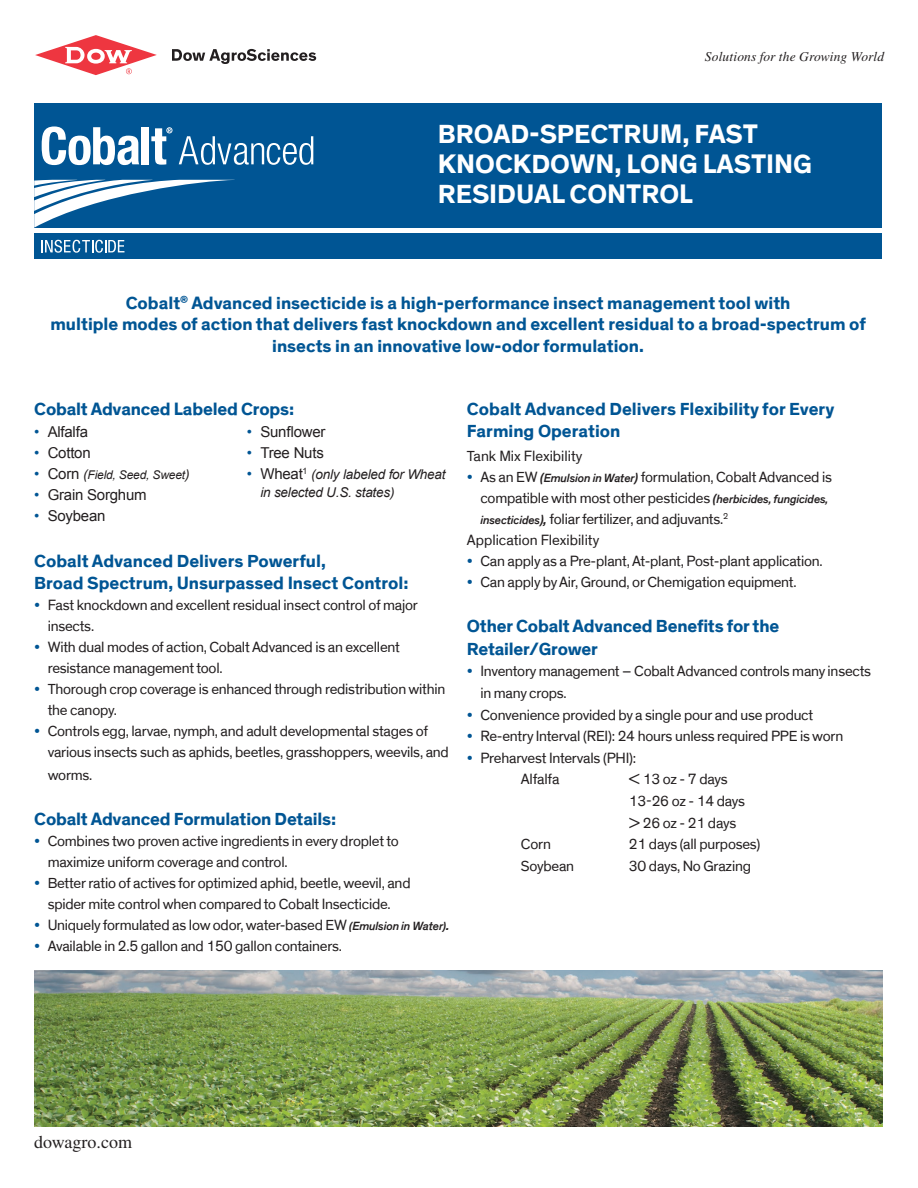
<style>
.page{position:relative;width:918px;height:1188px;background:#fff}
.page>*{position:absolute;margin:0;border:0;box-sizing:border-box;transform-origin:0 0}
.t1{font:700 27px/30px "Dow Corporate";color:#fff}
.t2{font:700 18px/22.5px "Dow Corporate";color:#005594}
.t3{font:18px "Times LT Std";color:#231f20}
.t4{font:15px/21px "Dow Corporate";letter-spacing:-.015em;color:#231f20}
.t5{font:15px "Arial";letter-spacing:-.015em;color:#231f20}
.t6{font:italic 13.5px/18px "Arial";letter-spacing:-.015em;color:#231f20}
.t7{font:italic 13.5px "Times LT Std";letter-spacing:.005em;color:#231f20}
.t8{font:italic 12px "Arial";letter-spacing:-.015em;color:#231f20}
.s1{color:#005594}
.s2{font-style:normal;font-size:15px;color:#005594}
.s3{font-style:normal;font-size:15px}
.s4{font-size:13.5px}
.s5{font-weight:500;font-style:italic;font-size:12px}
.s6{font-weight:500;font-style:italic}
.s7{font-weight:500;font-style:italic;font-size:13.5px}
</style>
<div class="page">
<img style="left:35px;top:971px;width:848px;height:155px">
<div style="left:34px;top:103px;width:848px;height:125px;background:#005594"></div>
<div style="left:34px;top:233px;width:848px;height:26px;background:#005594"></div>
<svg style="left:42px;top:240px;width:82px;height:13px"></svg>
<svg style="left:34px;top:126px;width:280px;height:102px"></svg>
<svg style="left:172px;top:49px;width:144px;height:15px"></svg>
<svg style="left:35px;top:35px;width:122px;height:40px"></svg>
<p class="t7" style="left:705px;top:49px;width:181px">Solutions for the Growing World</p>
<h1 class="t1" style="left:438px;top:119px;width:376px">Broad-Spectrum, Fast<br>Knockdown, Long Lasting<br>Residual Control</h1>
<p class="t2" style="left:50px;top:292px;width:817px;line-height:21.6px;text-align:center">Cobalt<sup>®</sup> Advanced insecticide is a high-performance insect management tool with<br>multiple modes of action that delivers fast knockdown and excellent residual to a broad-spectrum of insects in an innovative low-odor formulation.</p>
<p class="t2" style="left:34px;top:398px;width:262px">Cobalt Advanced Labeled Crops:</p>
<p class="t5" style="left:34px;top:422px;width:55px"><span class="s1">•</span> Alfalfa</p>
<p class="t5" style="left:34px;top:443px;width:58px"><span class="s1">•</span> Cotton</p>
<p class="t8" style="left:34px;top:467px;width:157px"><span class="s2">•</span> <span class="s3">Corn</span> <span class="s4">(</span>Field, Seed, Sweet<span class="s4">)</span></p>
<p class="t5" style="left:34px;top:485px;width:114px"><span class="s1">•</span> Grain Sorghum</p>
<p class="t5" style="left:34px;top:506px;width:73px"><span class="s1">•</span> Soybean</p>
<p class="t5" style="left:247px;top:422px;width:80px"><span class="s1">•</span> Sunflower</p>
<p class="t5" style="left:247px;top:443px;width:78px"><span class="s1">•</span> Tree Nuts</p>
<p class="t6" style="left:260px;top:465px;width:187px;text-indent:-13px"><span class="s2">•</span> <span class="s3">Wheat</span><sup>1</sup> (only labeled for Wheat in selected U.S. states)</p>
<p class="t2" style="left:34px;top:550px;width:376px">Cobalt Advanced Delivers Powerful,<br>Broad Spectrum, Unsurpassed Insect Control:</p>
<p class="t4" style="left:48px;top:595px;width:372px;text-indent:-14px"><span class="s1">•</span> Fast knockdown and excellent residual insect control of major insects.</p>
<p class="t4" style="left:48px;top:637px;width:354px;text-indent:-14px"><span class="s1">•</span> With dual modes of action, Cobalt Advanced is an excellent resistance management tool.</p>
<p class="t4" style="left:48px;top:679px;width:399px;text-indent:-14px"><span class="s1">•</span> Thorough crop coverage is enhanced through redistribution within the canopy.</p>
<p class="t4" style="left:48px;top:721px;width:403px;text-indent:-14px"><span class="s1">•</span> Controls egg, larvae, nymph, and adult developmental stages of various insects such as aphids, beetles, grasshoppers, weevils, and</p>
<p class="t4" style="left:48px;top:765px;width:46px">worms.</p>
<p class="t2" style="left:34px;top:808px;width:303px">Cobalt Advanced Formulation Details:</p>
<p class="t4" style="left:48px;top:831px;width:353px;text-indent:-14px"><span class="s1">•</span> Combines two proven active ingredients in every droplet to maximize uniform coverage and control.</p>
<p class="t4" style="left:34px;top:873px;width:378px;text-align:center"><span class="s1">•</span> Better ratio of actives for optimized aphid, beetle, weevil, and spider mite control when compared to Cobalt Insecticide.</p>
<p class="t4" style="left:34px;top:915px;width:417px"><span class="s1">•</span> Uniquely formulated as low odor, water-based EW <span class="s5">(Emulsion in Water)</span><span class="s6">.</span></p>
<p class="t4" style="left:34px;top:936px;width:309px"><span class="s1">•</span> Available in 2.5 gallon and 150 gallon containers.</p>
<p class="t2" style="left:467px;top:398px;width:369px">Cobalt Advanced Delivers Flexibility for Every<br>Farming Operation</p>
<p class="t4" style="left:467px;top:446px;width:117px">Tank Mix Flexibility</p>
<p class="t4" style="left:467px;top:467px;width:367px"><span class="s1">•</span> As an EW <span class="s7">(</span><span class="s5">Emulsion in Water</span><span class="s7">)</span> formulation, Cobalt Advanced is</p>
<p class="t4" style="left:480px;top:488px;width:350px">compatible with most other pesticides <span class="s7">(</span><span class="s5">herbicides, fungicides,</span></p>
<p class="t4" style="left:480px;top:509px;width:249px"><span class="s5">insecticides</span><span class="s7">)</span><span class="s6">,</span> foliar fertilizer, and adjuvants.<sup>2</sup></p>
<p class="t4" style="left:467px;top:530px;width:134px">Application Flexibility</p>
<p class="t4" style="left:467px;top:551px;width:357px"><span class="s1">•</span> Can apply as a Pre-plant, At-plant, Post-plant application.</p>
<p class="t4" style="left:467px;top:572px;width:331px"><span class="s1">•</span> Can apply by Air, Ground, or Chemigation equipment.</p>
<p class="t2" style="left:467px;top:615px;width:314px">Other Cobalt Advanced Benefits for the<br>Retailer/Grower</p>
<p class="t4" style="left:480px;top:661px;width:392px;line-height:21.6px;text-indent:-14px"><span class="s1">•</span> Inventory management – Cobalt Advanced controls many insects in many crops.</p>
<p class="t4" style="left:467px;top:705px;width:348px"><span class="s1">•</span> Convenience provided by a single pour and use product</p>
<p class="t4" style="left:467px;top:726px;width:378px"><span class="s1">•</span> Re-entry Interval (REI): 24 hours unless required PPE is worn</p>
<p class="t4" style="left:521px;top:747px;width:117px;line-height:21.6px;text-indent:-54px"><span class="s1">•</span> Preharvest Intervals (PHI):<br>Alfalfa</p>
<p class="t4" style="left:629px;top:769px;width:118px;line-height:21.6px">&lt; 13 oz - 7 days<br>13-26 oz - 14 days &gt; 26 oz - 21 days</p>
<p class="t4" style="left:521px;top:834px;width:32px">Corn</p>
<p class="t4" style="left:629px;top:834px;width:133px">21 days (all purposes)</p>
<p class="t4" style="left:521px;top:856px;width:55px">Soybean</p>
<p class="t4" style="left:629px;top:856px;width:124px">30 days, No Grazing</p>
<p class="t3" style="left:34px;top:1132px;width:99px">dowagro.com</p>
</div>
